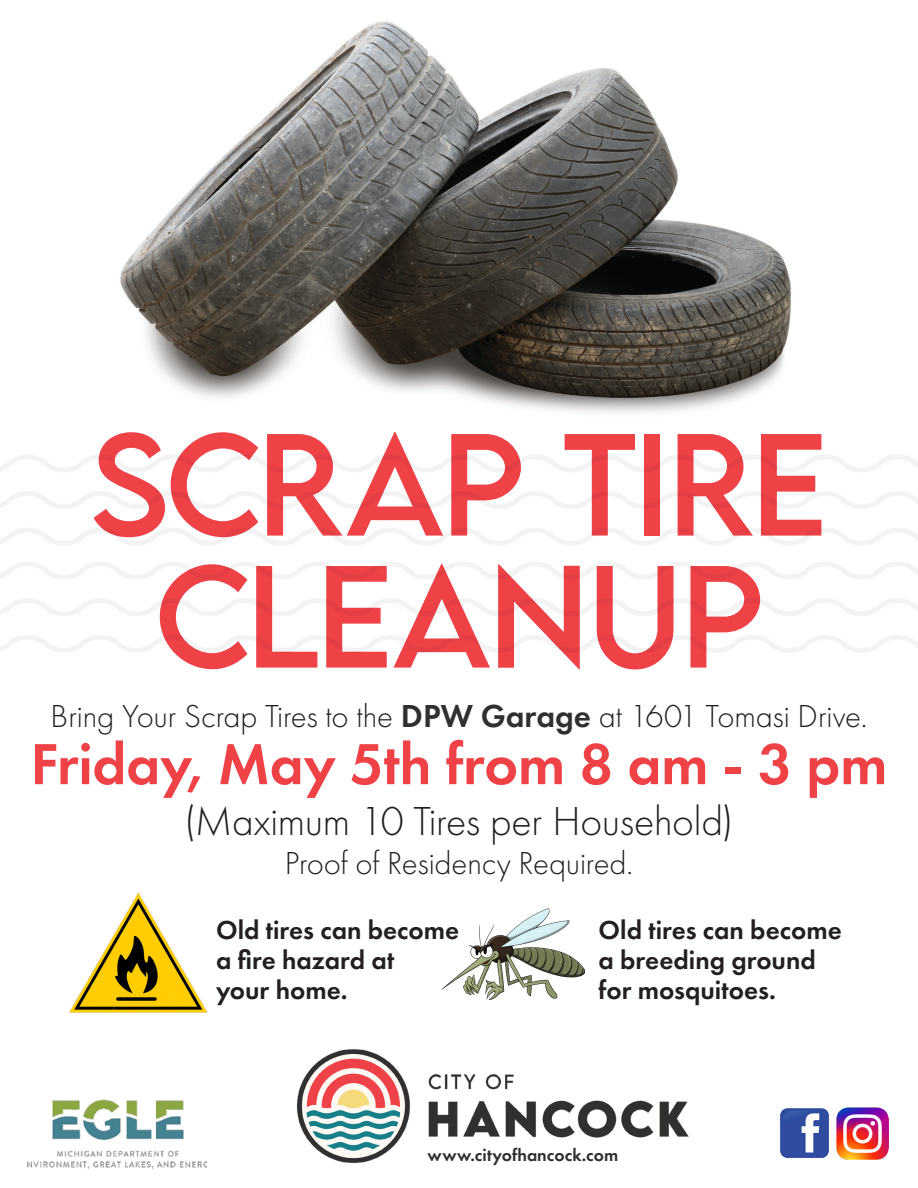
<style>
.page{position:relative;width:918px;height:1188px;background:#fff}
.page>*{position:absolute;margin:0;border:0;box-sizing:border-box;transform-origin:0 0}
.t1{font:129px/132px "LEMONMILK";letter-spacing:-.025em;color:#ee4247;text-align:center}
.t2{font:600 60px "Futura PT";letter-spacing:-.005em;color:#ee4247}
.t3{font:300 42px "Futura PT";letter-spacing:-.005em;color:#231f20}
.t4{font:300 33px "Futura PT";letter-spacing:-.005em;color:#231f20}
.t5{font:600 27px/30px "Futura PT";color:#231f20}
.t6{font:600 18px "Futura PT";letter-spacing:.005em;color:#2f2e2f}
.s1{font-weight:600;color:#313031}
</style>
<div class="page">
<img style="left:120px;top:21px;width:671px;height:392px">
<img style="left:296px;top:1049px;width:393px;height:115px">
<img style="left:780px;top:1108px;width:49px;height:50px">
<img style="left:837px;top:1107px;width:51px;height:52px">
<img style="left:441px;top:909px;width:144px;height:90px">
<img style="left:69px;top:892px;width:139px;height:121px">
<img style="left:27px;top:1099px;width:180px;height:70px">
<svg style="left:0;top:562px;width:918px;height:17px"></svg>
<svg style="left:0;top:599px;width:918px;height:53px"></svg>
<svg style="left:0;top:455px;width:918px;height:17px"></svg>
<svg style="left:0;top:491px;width:918px;height:54px"></svg>
<p class="t1" style="left:90px;top:419px;width:740px">SCRAP TIRE<br>CLEANUP</p>
<p class="t4" style="left:51px;top:697px;width:818px">Bring Your Scrap Tires to the <span class="s1">DPW Garage</span> at 1601 Tomasi Drive.</p>
<p class="t2" style="left:30px;top:727px;width:859px">Friday, May 5th from 8 am - 3 pm</p>
<p class="t3" style="left:184px;top:797px;width:551px">(Maximum 10 Tires per Household)</p>
<p class="t4" style="left:285px;top:844px;width:350px">Proof of Residency Required.</p>
<p class="t5" style="left:216px;top:914px;width:245px">Old tires can become a fire hazard at<br>your home.</p>
<p class="t5" style="left:598px;top:914px;width:245px">Old tires can become a breeding ground for mosquitoes.</p>
<p class="t6" style="left:428px;top:1144px;width:192px">www.cityofhancock.com</p>
</div>
